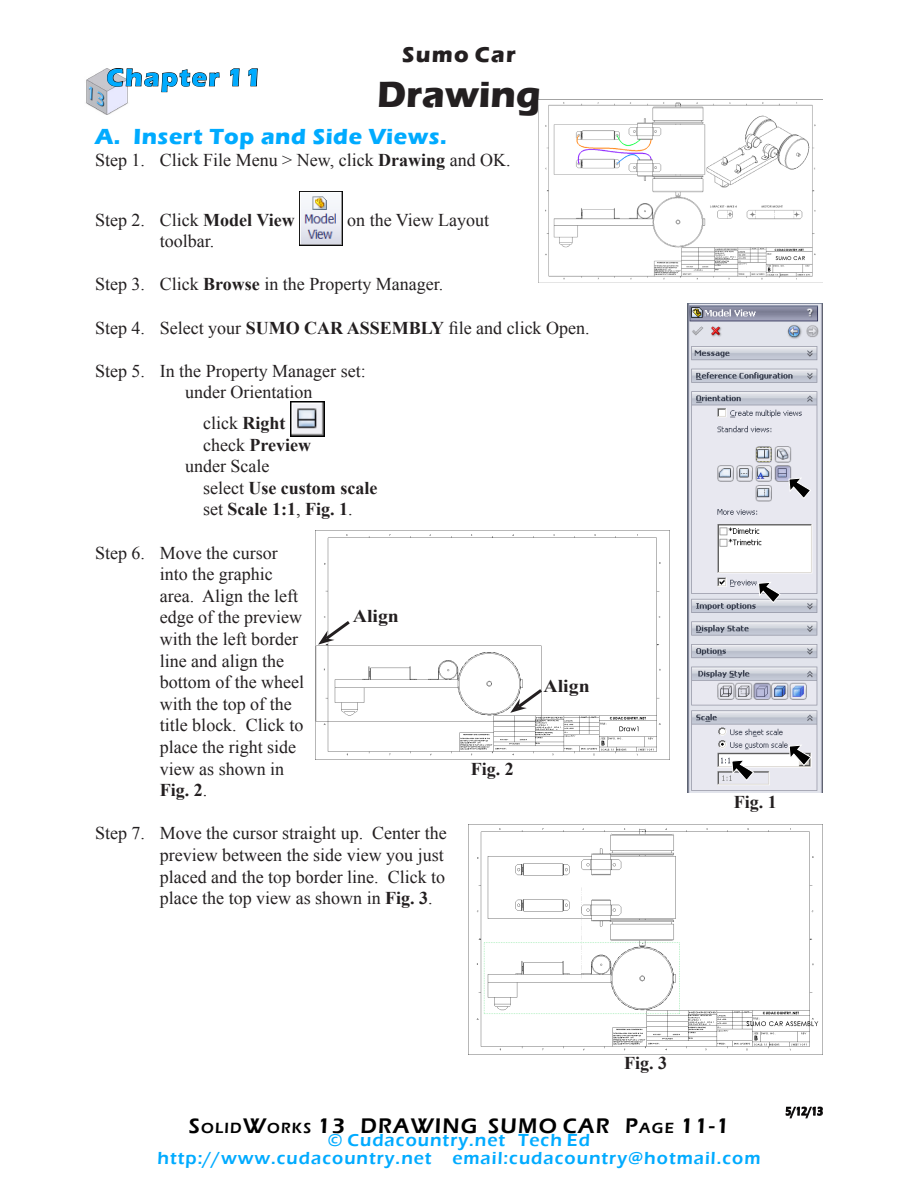
<style>
.page{position:relative;width:918px;height:1188px;background:#fff}
.page>*{position:absolute;margin:0;border:0;box-sizing:border-box;transform-origin:0 0}
.Headline{font:700 37.5px "Eras ITC";color:#231f20}
.Chapter_Number{font:700 25.5px "Eras ITC";letter-spacing:.06em;color:#00abff}
.Headline-2{font:700 22.5px "Eras ITC";letter-spacing:.025em;color:#00abff}
.Set_of_Chapters{font:700 22.5px "Eras ITC";letter-spacing:.055em;color:#231f20}
.Page_Number{font:600 21.75px "Eras ITC";letter-spacing:.055em;color:#000}
.Body_text{font:18px/21.6px "Times New Roman";color:#231f20}
.Web{font:600 18px "Eras ITC";letter-spacing:.055em;color:#00abff}
.Body_text-2{font:700 18px "Times New Roman";color:#231f20}
.Fig_No{font:700 18px "Times New Roman";color:#231f20}
.Coor{font:700 18px "Times New Roman";color:#231f20;scale:1.1 1}
.Date{font:600 12px "Eras ITC";color:#000;scale:.8 1}
.s1{font-weight:700}
.s2{font-weight:400}
.s3{font-size:15.15px}
</style>
<div class="page">
<img style="left:299px;top:191px;width:44px;height:54px">
<img style="left:290px;top:402px;width:35px;height:34px">
<img style="left:86px;top:68px;width:37px;height:46px">
<svg style="left:107px;top:68px;width:113px;height:38px"></svg>
<svg style="left:230px;top:68px;width:10px;height:19px"></svg>
<svg style="left:248px;top:68px;width:10px;height:19px"></svg>
<img style="left:539px;top:99px;width:284px;height:184px">
<img style="left:315px;top:530px;width:355px;height:230px">
<svg style="left:318px;top:618px;width:35px;height:27px"></svg>
<svg style="left:510px;top:686px;width:35px;height:27px"></svg>
<img style="left:476px;top:825px;width:347px;height:229px">
<img style="left:688px;top:303px;width:135px;height:490px">
<svg style="left:788px;top:478px;width:23px;height:21px"></svg>
<svg style="left:758px;top:582px;width:23px;height:21px"></svg>
<svg style="left:789px;top:745px;width:22px;height:21px"></svg>
<svg style="left:731px;top:760px;width:23px;height:21px"></svg>
<svg style="left:785px;top:1106px;width:38px;height:13px"></svg>
<p class="Set_of_Chapters" style="left:402px;top:41px;width:115px">Sumo Car</p>
<p class="Headline" style="left:377px;top:72px;width:165px">Drawing</p>
<p class="Headline-2" style="left:95px;top:124px;width:353px">A. Insert Top and Side Views.</p>
<p class="Body_text" style="left:95px;top:149px;width:417px">Step 1. Click File Menu &gt; New, click <span class="s1">Drawing</span> and OK.</p>
<p class="Chapter_Number" style="left:107px;top:63px;width:156px">Chapter 11</p>
<p class="Body_text" style="left:95px;top:208px;width:201px">Step 2. Click <span class="s1">Model View</span></p>
<p class="Body_text" style="left:347px;top:208px;width:144px">on the View Layout</p>
<p class="Body_text" style="left:160px;top:230px;width:56px">toolbar.</p>
<p class="Body_text" style="left:95px;top:273px;width:350px">Step 3. Click <span class="s1">Browse</span> in the Property Manager.</p>
<p class="Body_text" style="left:95px;top:316px;width:496px">Step 4. Select your <span class="s1">SUMO CAR ASSEMBLY</span> file and click Open.</p>
<p class="Body_text" style="left:185px;top:360px;width:182px;text-indent:-90px">Step 5. In the Property Manager set: under Orientation</p>
<p class="Body_text" style="left:203px;top:412px;width:84px">click <span class="s1">Right</span></p>
<p class="Body_text-2" style="left:203px;top:432px;width:110px"><span class="s2">check</span> Preview</p>
<p class="Body_text" style="left:185px;top:455px;width:86px">under Scale</p>
<p class="Body_text-2" style="left:203px;top:475px;width:176px"><span class="s2">select</span> Use custom scale</p>
<p class="Body_text-2" style="left:203px;top:497px;width:151px"><span class="s2">set</span> Scale 1:1<span class="s2">,</span> Fig. 1<span class="s2">.</span></p>
<p class="Body_text" style="left:160px;top:541px;width:146px;text-indent:-65px">Step 6. Move the cursor into the graphic area. Align the left edge of the preview with the left border line and align the bottom of the wheel with the top of the title block. Click to place the right side view as shown in<br><span class="s1">Fig. 2</span>.</p>
<p class="Body_text" style="left:160px;top:822px;width:288px;text-indent:-65px">Step 7. Move the cursor straight up. Center the preview between the side view you just placed and the top border line. Click to place the top view as shown in <span class="s1">Fig. 3</span>.</p>
<p class="Coor" style="left:353px;top:603px;width:44px">Align</p>
<p class="Coor" style="left:543px;top:673px;width:44px">Align</p>
<p class="Fig_No" style="left:471px;top:756px;width:45px">Fig. 2</p>
<p class="Fig_No" style="left:734px;top:789px;width:45px">Fig. 1</p>
<p class="Fig_No" style="left:624px;top:1051px;width:45px">Fig. 3</p>
<p class="Page_Number" style="left:189px;top:1114px;width:542px">S<span class="s3">OLID</span>W<span class="s3">ORKS</span> 13 DRAWING SUMO CAR P<span class="s3">AG E</span> 11-1</p>
<p class="Web" style="left:328px;top:1130px;width:264px">© Cudacountry.net Tech Ed</p>
<p class="Web" style="left:158px;top:1148px;width:604px">http://www.cudacountry.net email:cudacountry@hotmail.com</p>
<p class="Date" style="left:785px;top:1104px;width:48px">5/12/13</p>
</div>
